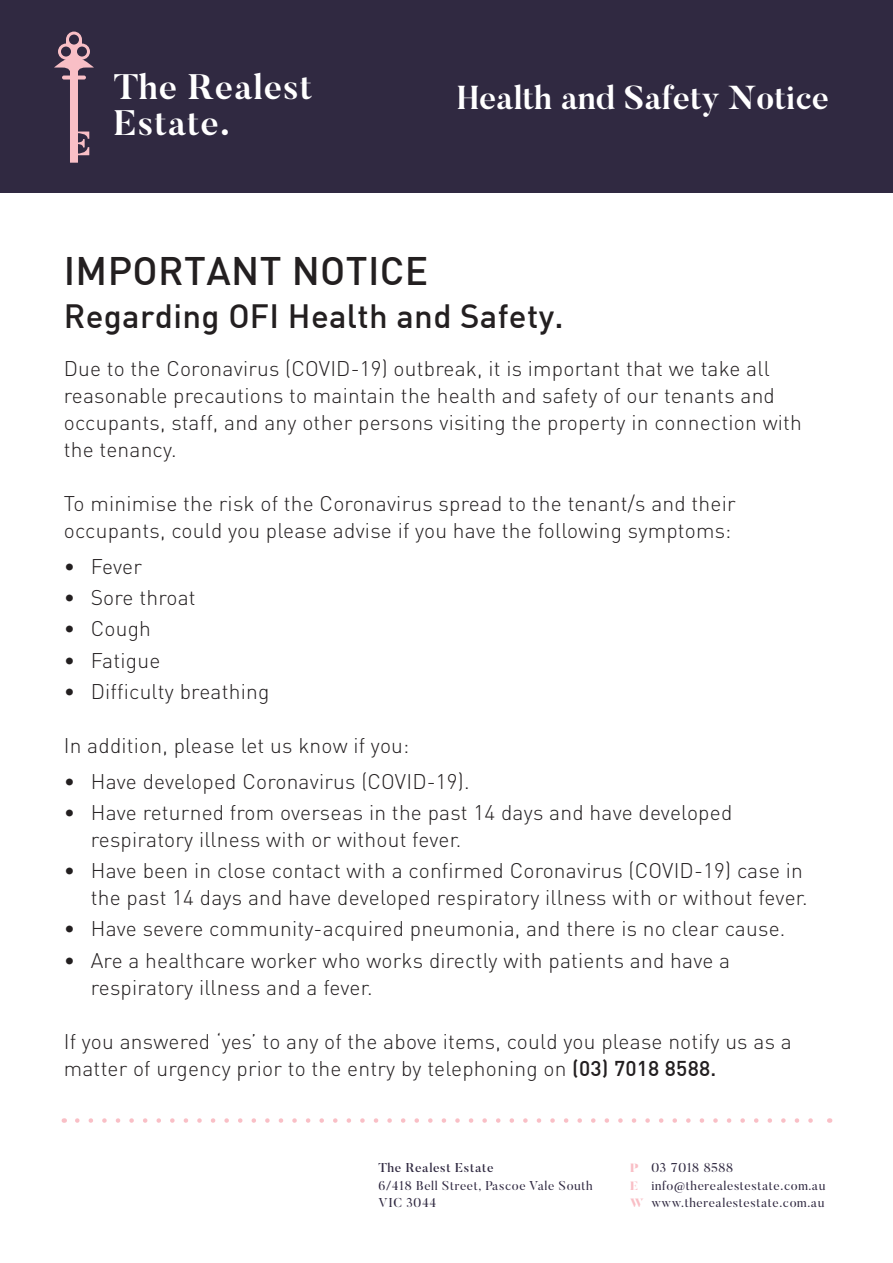
<style>
.page{position:relative;width:893px;height:1263px;background:#fff}
.page>*{position:absolute;margin:0;border:0;box-sizing:border-box;transform-origin:0 0}
.t1{font:500 39px "DIN";letter-spacing:.01em;color:#231f20}
.t2{font:700 35.25px/35.2px "Butler";letter-spacing:.025em;color:#fff}
.t3{font:500 33px "DIN";letter-spacing:.01em;color:#231f20}
.t4{font:700 33px "Butler";color:#fff}
.t5{font:300 21px/27px "DIN";letter-spacing:.01em;color:#231f20}
.t6{font:12.75px/17.2px "Butler";letter-spacing:.05em;color:#302941}
.t7{font:500 12.75px "Butler";letter-spacing:.05em;color:#302941}
.s1{font-weight:500}
.s2{font-family:"Butler Stencil";font-weight:900;font-size:12px;color:#f9bfc6}
</style>
<div class="page">
<div style="left:0;top:0;width:893px;height:193px;background:#302941"></div>
<svg style="left:54px;top:32px;width:40px;height:131px"></svg>
<svg style="left:77px;top:1118px;width:736px;height:5px"></svg>
<p class="t2" style="left:114px;top:70px;width:200px">The Realest<br>Estate.</p>
<p class="t4" style="left:457px;top:77px;width:373px">Health and Safety Notice</p>
<p class="t1" style="left:64px;top:246px;width:366px">IMPORTANT NOTICE</p>
<p class="t3" style="left:64px;top:295px;width:501px">Regarding OFI Health and Safety.</p>
<p class="t5" style="left:64px;top:355px;width:740px">Due to the Coronavirus (COVID-19) outbreak, it is important that we take all reasonable precautions to maintain the health and safety of our tenants and occupants, staff, and any other persons visiting the property in connection with the tenancy.</p>
<p class="t5" style="left:64px;top:490px;width:673px">To minimise the risk of the Coronavirus spread to the tenant/s and their occupants, could you please advise if you have the following symptoms:</p>
<p class="t5" style="left:64px;top:553px;width:80px">• Fever</p>
<p class="t5" style="left:64px;top:584px;width:133px">• Sore throat</p>
<p class="t5" style="left:64px;top:615px;width:89px">• Cough</p>
<p class="t5" style="left:64px;top:646px;width:98px">• Fatigue</p>
<p class="t5" style="left:64px;top:678px;width:207px">• Difficulty breathing</p>
<p class="t5" style="left:64px;top:732px;width:347px">In addition, please let us know if you:</p>
<p class="t5" style="left:64px;top:767px;width:407px">• Have developed Coronavirus (COVID-19).</p>
<p class="t5" style="left:91px;top:798px;width:643px;text-indent:-27px">• Have returned from overseas in the past 14 days and have developed respiratory illness with or without fever.</p>
<p class="t5" style="left:64px;top:857px;width:745px;text-align:right">• Have been in close contact with a confirmed Coronavirus (COVID-19) case in the past 14 days and have developed respiratory illness with or without fever.</p>
<p class="t5" style="left:64px;top:915px;width:723px">• Have severe community-acquired pneumonia, and there is no clear cause.</p>
<p class="t5" style="left:91px;top:946px;width:641px;text-indent:-27px">• Are a healthcare worker who works directly with patients and have a respiratory illness and a fever.</p>
<p class="t5" style="left:64px;top:1027px;width:729px">If you answered ‘yes’ to any of the above items, could you please notify us as a matter of urgency prior to the entry by telephoning on <span class="s1">(03) 7018 8588.</span></p>
<p class="t7" style="left:378px;top:1160px;width:117px">The Realest Estate</p>
<p class="t6" style="left:378px;top:1176px;width:216px">6/418 Bell Street, Pascoe Vale South<br>VIC 3044</p>
<p class="t6" style="left:630px;top:1159px;width:104px"><span class="s2">P</span> 03 7018 8588</p>
<p class="t6" style="left:630px;top:1176px;width:197px"><span class="s2">E</span> info@therealestestate.com.au</p>
<p class="t6" style="left:630px;top:1193px;width:196px"><span class="s2">W</span> www.therealestestate.com.au</p>
</div>
